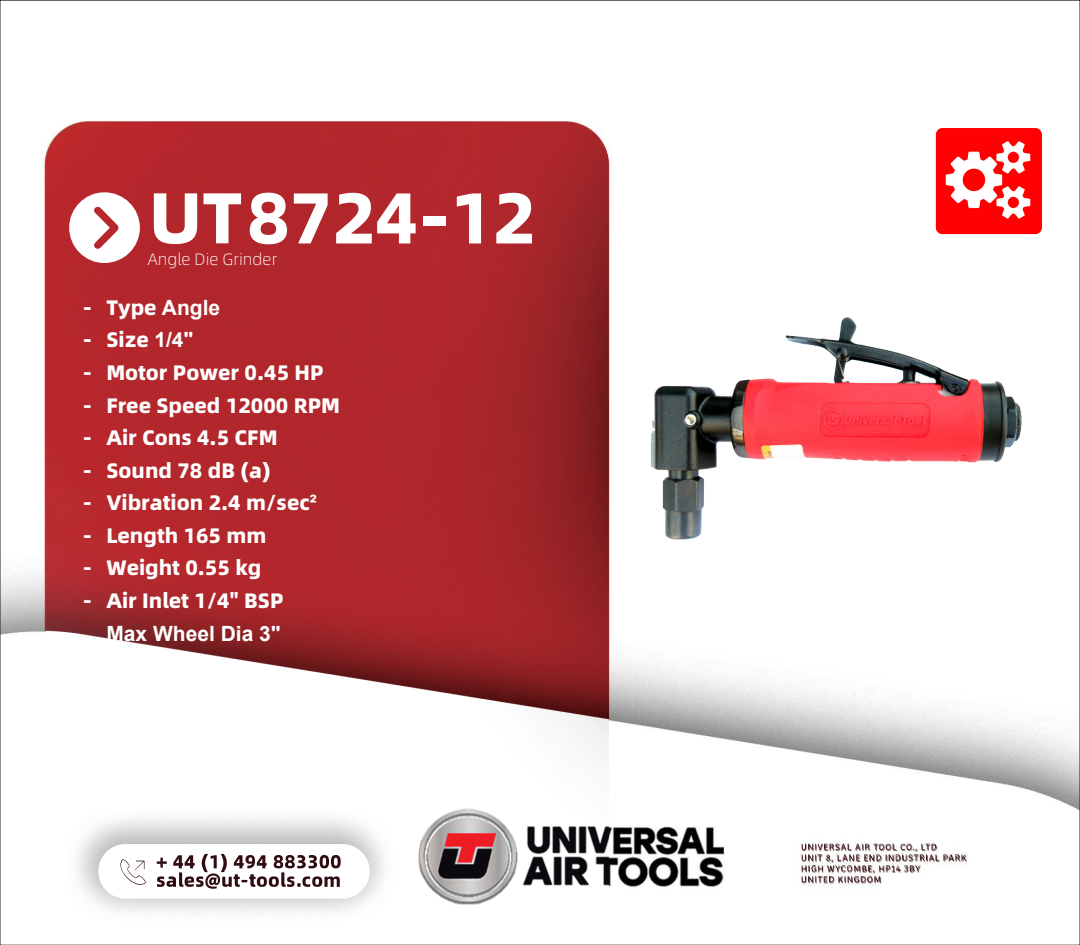
<style>
.page{position:relative;width:1080px;height:945px;background:#fff}
.page>*{position:absolute;margin:0;border:0;box-sizing:border-box;transform-origin:0 0}
.t1{font:800 72px "Alibaba Sans";color:#fff}
.t2{font:800 21px/32.5px "Alibaba Sans";color:#fff;text-align:justify}
.t3{font:700 21px "Arial";color:#fff}
.t4{font:300 16.5px "Alibaba Sans";color:#fff}
.s1{font-family:"Alibaba Sans";font-weight:800}
.s2{font-family:"Arial";font-weight:700}
</style>
<div class="page">
<img style="left:2px;top:120px;width:1076px;height:768px">
<img style="left:46px;top:122px;width:563px;height:792px">
<img style="left:802px;top:844px;width:134px;height:17px">
<img style="left:98px;top:844px;width:272px;height:55px;border-radius:27px">
<img style="left:157px;top:854px;width:184px;height:18px">
<img style="left:120px;top:859px;width:26px;height:27px">
<img style="left:69px;top:192px;width:71px;height:71px">
<img style="left:933px;top:125px;width:111px;height:111px">
<img style="left:630px;top:239px;width:402px;height:403px">
<p class="t2" style="left:83px;top:293px;width:11px">- - - - - - - - - -</p>
<h1 class="t1" style="left:149px;top:187px;width:388px">UT8724-12</h1>
<p class="t4" style="left:148px;top:247px;width:131px">Angle Die Grinder</p>
<p class="t3" style="left:106px;top:293px;width:115px"><span class="s1">Type</span> Angle</p>
<p class="t2" style="left:106px;top:325px;width:235px;text-align:left">Size <span class="s2">1/4"<br></span>Motor Power 0.45 HP<br>Free Speed 12000 RPM<br>Air Cons 4.5 CFM<br>Sound 78 dB (a)<br>Vibration 2.4 m/sec<span class="s2">²<br></span>Length 165 mm<br>Weight 0.55 kg<br>Air Inlet 1/4" BSP</p>
<p class="t3" style="left:106px;top:619px;width:176px">Max Wheel Dia 3"</p>
</div>
